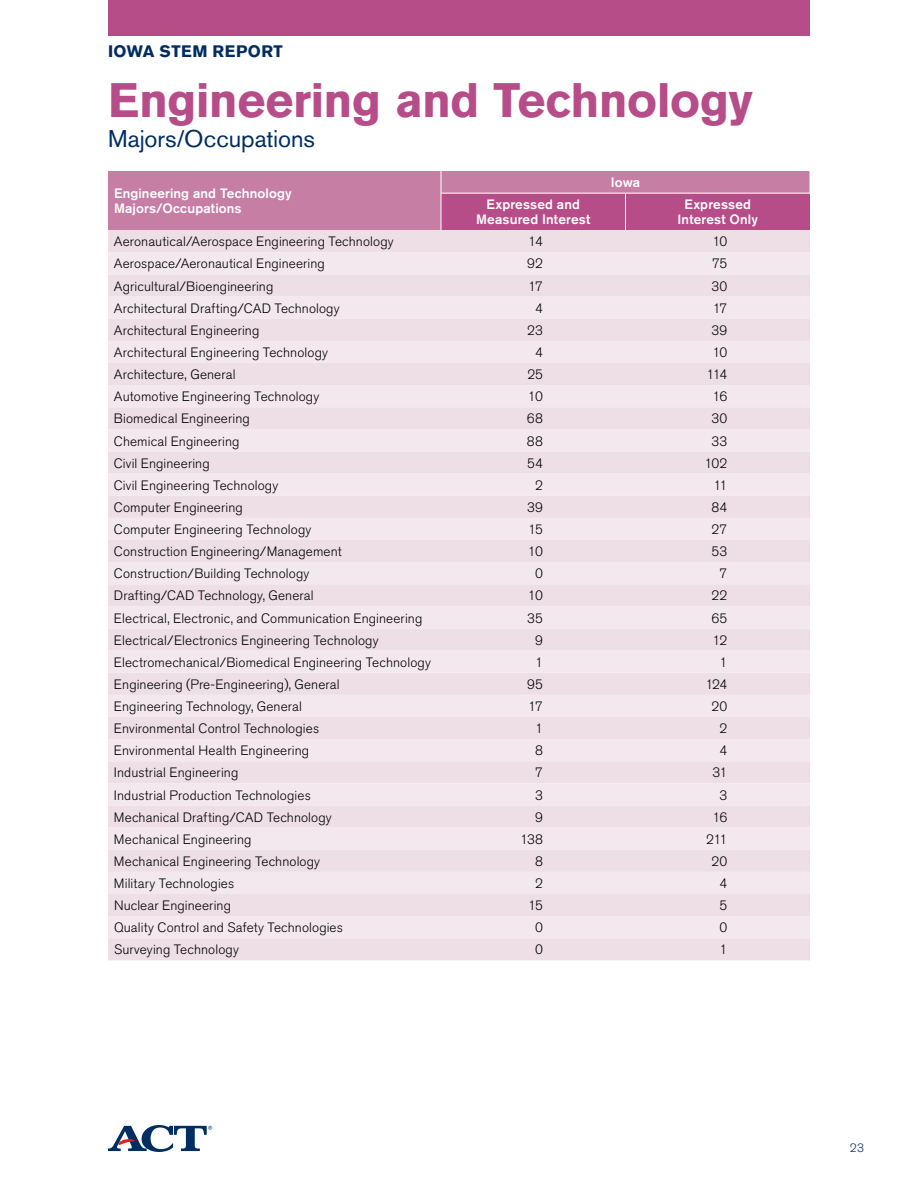
<style>
.page{position:relative;width:918px;height:1188px;background:#fff}
.page>*{position:absolute;margin:0;border:0;box-sizing:border-box;transform-origin:0 0}
.t1{font:700 48px "Akzidenz Grotesk Std";letter-spacing:-.01em;color:#b64c88}
.t2{font:24px "Akzidenz Grotesk Std";letter-spacing:-.005em;color:#002d62}
.t3{font:700 16.5px "Akzidenz Grotesk Std";letter-spacing:.025em;color:#002d62}
.t4{font:300 13.5px "Akzidenz Grotesk Std";letter-spacing:.01em;color:#000}
.t5{font:500 13.5px/15px "Akzidenz Grotesk Std";letter-spacing:.01em;color:#fff;text-align:center}
.t6{font:300 12px "Akzidenz Grotesk Std";color:#002d62}
</style>
<div class="page">
<svg style="left:108px;top:1125px;width:104px;height:27px"></svg>
<div style="left:108px;top:0;width:702px;height:36px;background:#b64c88"></div>
<div style="left:108px;top:230px;width:702px;height:730px;background:#eedee6"></div>
<svg style="left:108px;top:252px;width:702px;height:686px;background:#f0e3e9"></svg>
<svg style="left:108px;top:171px;width:702px;height:59px;background:#c16e9b"></svg>
<hr style="left:441px;top:193px;width:1px;height:37px;background:#fff">
<hr style="left:441px;top:193px;width:185px;height:1px;background:#fff">
<hr style="left:626px;top:193px;width:184px;height:1px;background:#fff">
<p class="t3" style="left:108px;top:42px;width:165px">Iowa STEM Report</p>
<h1 class="t1" style="left:108px;top:73px;width:646px">Engineering and Technology</h1>
<h2 class="t2" style="left:108px;top:124px;width:208px">Majors/Occupations</h2>
<p class="t5" style="left:114px;top:186px;width:179px;text-align:left">Engineering and Technology<br>Majors/Occupations</p>
<p class="t5" style="left:611px;top:175px;width:31px">Iowa</p>
<p class="t5" style="left:476px;top:197px;width:116px">Expressed and<br>Measured Interest</p>
<p class="t5" style="left:678px;top:197px;width:82px">Expressed<br>Interest Only</p>
<p class="t4" style="left:114px;top:234px;width:281px">Aeronautical/Aerospace Engineering Technology</p>
<p class="t4" style="left:528px;top:234px;width:16px">14</p>
<p class="t4" style="left:712px;top:234px;width:17px">10</p>
<p class="t4" style="left:114px;top:256px;width:212px">Aerospace/Aeronautical Engineering</p>
<p class="t4" style="left:527px;top:256px;width:17px">92</p>
<p class="t4" style="left:712px;top:256px;width:17px">75</p>
<p class="t4" style="left:114px;top:278px;width:161px">Agricultural/Bioengineering</p>
<p class="t4" style="left:528px;top:278px;width:16px">17</p>
<p class="t4" style="left:712px;top:278px;width:17px">30</p>
<p class="t4" style="left:114px;top:301px;width:227px">Architectural Drafting/CAD Technology</p>
<p class="t4" style="left:535px;top:301px;width:9px">4</p>
<p class="t4" style="left:713px;top:301px;width:16px">17</p>
<p class="t4" style="left:114px;top:323px;width:147px">Architectural Engineering</p>
<p class="t4" style="left:527px;top:323px;width:17px">23</p>
<p class="t4" style="left:712px;top:323px;width:17px">39</p>
<p class="t4" style="left:114px;top:345px;width:216px">Architectural Engineering Technology</p>
<p class="t4" style="left:535px;top:345px;width:9px">4</p>
<p class="t4" style="left:712px;top:345px;width:17px">10</p>
<p class="t4" style="left:114px;top:367px;width:123px">Architecture, General</p>
<p class="t4" style="left:527px;top:367px;width:17px">25</p>
<p class="t4" style="left:707px;top:367px;width:22px">114</p>
<p class="t4" style="left:114px;top:389px;width:207px">Automotive Engineering Technology</p>
<p class="t4" style="left:528px;top:389px;width:17px">10</p>
<p class="t4" style="left:713px;top:389px;width:16px">16</p>
<p class="t4" style="left:114px;top:411px;width:137px">Biomedical Engineering</p>
<p class="t4" style="left:527px;top:411px;width:18px">68</p>
<p class="t4" style="left:712px;top:411px;width:17px">30</p>
<p class="t4" style="left:114px;top:433px;width:127px">Chemical Engineering</p>
<p class="t4" style="left:527px;top:433px;width:17px">88</p>
<p class="t4" style="left:712px;top:433px;width:17px">33</p>
<p class="t4" style="left:114px;top:455px;width:97px">Civil Engineering</p>
<p class="t4" style="left:527px;top:455px;width:17px">54</p>
<p class="t4" style="left:704px;top:455px;width:24px">102</p>
<p class="t4" style="left:114px;top:478px;width:166px">Civil Engineering Technology</p>
<p class="t4" style="left:535px;top:478px;width:9px">2</p>
<p class="t4" style="left:713px;top:478px;width:16px">11</p>
<p class="t4" style="left:114px;top:500px;width:130px">Computer Engineering</p>
<p class="t4" style="left:527px;top:500px;width:17px">39</p>
<p class="t4" style="left:712px;top:500px;width:17px">84</p>
<p class="t4" style="left:114px;top:522px;width:199px">Computer Engineering Technology</p>
<p class="t4" style="left:528px;top:522px;width:16px">15</p>
<p class="t4" style="left:712px;top:522px;width:17px">27</p>
<p class="t4" style="left:114px;top:544px;width:229px">Construction Engineering/Management</p>
<p class="t4" style="left:528px;top:544px;width:17px">10</p>
<p class="t4" style="left:712px;top:544px;width:17px">53</p>
<p class="t4" style="left:114px;top:566px;width:197px">Construction/Building Technology</p>
<p class="t4" style="left:535px;top:566px;width:9px">0</p>
<p class="t4" style="left:720px;top:566px;width:9px">7</p>
<p class="t4" style="left:114px;top:588px;width:201px">Drafting/CAD Technology, General</p>
<p class="t4" style="left:528px;top:588px;width:17px">10</p>
<p class="t4" style="left:712px;top:588px;width:17px">22</p>
<p class="t4" style="left:114px;top:610px;width:310px">Electrical, Electronic, and Communication Engineering</p>
<p class="t4" style="left:527px;top:610px;width:17px">35</p>
<p class="t4" style="left:712px;top:610px;width:17px">65</p>
<p class="t4" style="left:114px;top:632px;width:266px">Electrical/Electronics Engineering Technology</p>
<p class="t4" style="left:535px;top:632px;width:9px">9</p>
<p class="t4" style="left:713px;top:632px;width:16px">12</p>
<p class="t4" style="left:114px;top:655px;width:318px">Electromechanical/Biomedical Engineering Technology</p>
<p class="t4" style="left:535px;top:655px;width:9px">1</p>
<p class="t4" style="left:720px;top:655px;width:9px">1</p>
<p class="t4" style="left:114px;top:677px;width:227px">Engineering (Pre-Engineering), General</p>
<p class="t4" style="left:527px;top:677px;width:17px">95</p>
<p class="t4" style="left:705px;top:677px;width:24px">124</p>
<p class="t4" style="left:114px;top:699px;width:190px">Engineering Technology, General</p>
<p class="t4" style="left:528px;top:699px;width:16px">17</p>
<p class="t4" style="left:712px;top:699px;width:17px">20</p>
<p class="t4" style="left:114px;top:721px;width:207px">Environmental Control Technologies</p>
<p class="t4" style="left:535px;top:721px;width:9px">1</p>
<p class="t4" style="left:720px;top:721px;width:9px">2</p>
<p class="t4" style="left:114px;top:743px;width:197px">Environmental Health Engineering</p>
<p class="t4" style="left:535px;top:743px;width:9px">8</p>
<p class="t4" style="left:720px;top:743px;width:9px">4</p>
<p class="t4" style="left:114px;top:765px;width:126px">I ndustrial Engineering</p>
<p class="t4" style="left:535px;top:765px;width:9px">7</p>
<p class="t4" style="left:712px;top:765px;width:17px">31</p>
<p class="t4" style="left:114px;top:787px;width:198px">I ndustrial Production Technologies</p>
<p class="t4" style="left:535px;top:787px;width:9px">3</p>
<p class="t4" style="left:720px;top:787px;width:9px">3</p>
<p class="t4" style="left:114px;top:809px;width:219px">Mechanical Drafting/CAD Technology</p>
<p class="t4" style="left:535px;top:809px;width:9px">9</p>
<p class="t4" style="left:713px;top:809px;width:16px">16</p>
<p class="t4" style="left:114px;top:832px;width:139px">Mechanical Engineering</p>
<p class="t4" style="left:520px;top:832px;width:24px">138</p>
<p class="t4" style="left:706px;top:832px;width:23px">211</p>
<p class="t4" style="left:114px;top:854px;width:208px">Mechanical Engineering Technology</p>
<p class="t4" style="left:535px;top:854px;width:9px">8</p>
<p class="t4" style="left:712px;top:854px;width:17px">20</p>
<p class="t4" style="left:114px;top:876px;width:122px">Military Technologies</p>
<p class="t4" style="left:535px;top:876px;width:9px">2</p>
<p class="t4" style="left:720px;top:876px;width:9px">4</p>
<p class="t4" style="left:114px;top:898px;width:119px">N uclear Engineering</p>
<p class="t4" style="left:528px;top:898px;width:16px">15</p>
<p class="t4" style="left:720px;top:898px;width:9px">5</p>
<p class="t4" style="left:114px;top:920px;width:231px">Quality Control and Safety Technologies</p>
<p class="t4" style="left:535px;top:920px;width:9px">0</p>
<p class="t4" style="left:720px;top:920px;width:9px">0</p>
<p class="t4" style="left:114px;top:942px;width:126px">Surveying Technology</p>
<p class="t4" style="left:535px;top:942px;width:9px">0</p>
<p class="t4" style="left:720px;top:942px;width:9px">1</p>
<p class="t6" style="left:850px;top:1141px;width:16px">23</p>
</div>
